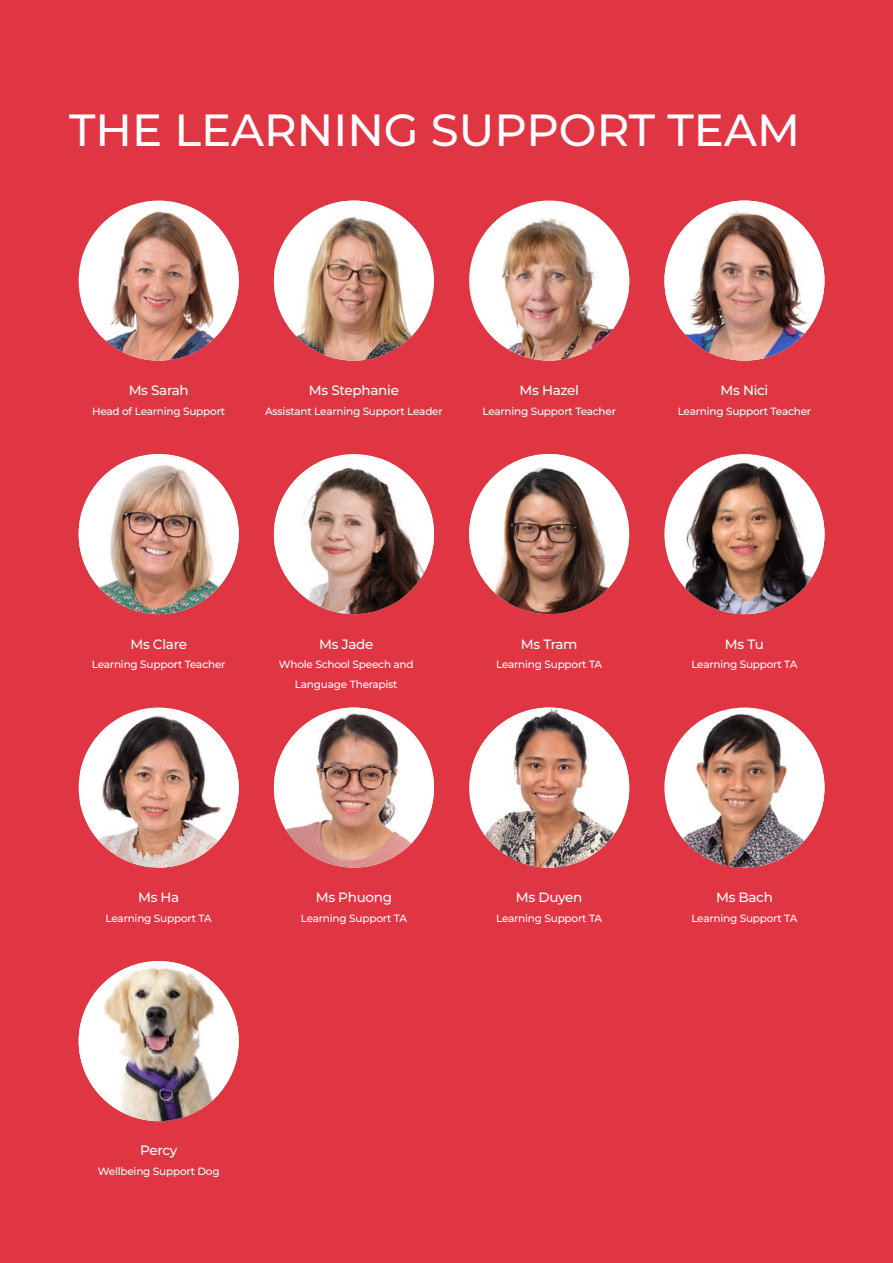
<style>
.page{position:relative;width:893px;height:1263px;background:#e03643}
.page>*{position:absolute;margin:0;border:0;box-sizing:border-box;transform-origin:0 0}
.t1{font:500 45px "Montserrat";color:#fff}
.t2{font:500 13.5px "Montserrat";letter-spacing:-.02em;color:#fff}
.t3{font:500 10.5px/19.5px "Montserrat";letter-spacing:-.02em;color:#fff;text-align:center}
</style>
<div class="page">
<img style="left:82px;top:205px;width:157px;height:156px">
<img style="left:274px;top:201px;width:157px;height:160px">
<img style="left:469px;top:454px;width:156px;height:160px">
<img style="left:668px;top:711px;width:156px;height:157px">
<img style="left:79px;top:961px;width:160px;height:160px;border-radius:80px">
<img style="left:668px;top:457px;width:156px;height:157px">
<img style="left:80px;top:713px;width:159px;height:155px">
<img style="left:274px;top:459px;width:160px;height:155px">
<div style="left:469px;top:201px;width:160px;height:160px;background:#fff;border-radius:50%"></div>
<img style="left:485px;top:213px;width:144px;height:148px">
<img style="left:664px;top:201px;width:160px;height:160px;border-radius:80px">
<img style="left:79px;top:454px;width:160px;height:160px;border-radius:80px">
<img style="left:274px;top:707px;width:160px;height:161px;border-radius:80px">
<img style="left:472px;top:707px;width:157px;height:161px">
<h1 class="t1" style="left:69px;top:100px;width:732px">THE LEARNING SUPPORT TEAM</h1>
<p class="t2" style="left:129px;top:381px;width:62px">Ms Sarah</p>
<p class="t3" style="left:92px;top:401px;width:135px">Head of Learning Support</p>
<p class="t2" style="left:309px;top:381px;width:92px">Ms Stephanie</p>
<p class="t3" style="left:265px;top:401px;width:179px">Assistant Learning Support Leader</p>
<p class="t2" style="left:519px;top:381px;width:61px">Ms Hazel</p>
<p class="t3" style="left:482px;top:401px;width:135px">Learning Support Teacher</p>
<p class="t2" style="left:721px;top:381px;width:49px">Ms Nici</p>
<p class="t3" style="left:678px;top:401px;width:135px">Learning Support Teacher</p>
<p class="t2" style="left:130px;top:635px;width:58px">Ms Clare</p>
<p class="t3" style="left:92px;top:654px;width:135px">Learning Support Teacher</p>
<p class="t2" style="left:319px;top:635px;width:56px">Ms Jade</p>
<p class="t3" style="left:279px;top:654px;width:136px">Whole School Speech and<br>Language Therapist</p>
<p class="t2" style="left:138px;top:888px;width:43px">Ms Ha</p>
<p class="t3" style="left:106px;top:908px;width:108px">Learning Support TA</p>
<p class="t2" style="left:316px;top:888px;width:78px">Ms Phuong</p>
<p class="t3" style="left:301px;top:908px;width:108px">Learning Support TA</p>
<p class="t2" style="left:521px;top:635px;width:58px">Ms Tram</p>
<p class="t3" style="left:496px;top:654px;width:108px">Learning Support TA</p>
<p class="t2" style="left:516px;top:888px;width:68px">Ms Duyen</p>
<p class="t3" style="left:496px;top:908px;width:108px">Learning Support TA</p>
<p class="t2" style="left:725px;top:635px;width:41px">Ms Tu</p>
<p class="t3" style="left:691px;top:654px;width:108px">Learning Support TA</p>
<p class="t2" style="left:716px;top:888px;width:58px">Ms Bach</p>
<p class="t3" style="left:691px;top:908px;width:108px">Learning Support TA</p>
<p class="t2" style="left:140px;top:1142px;width:39px">Percy</p>
<p class="t3" style="left:98px;top:1161px;width:123px">Wellbeing Support Dog</p>
</div>
